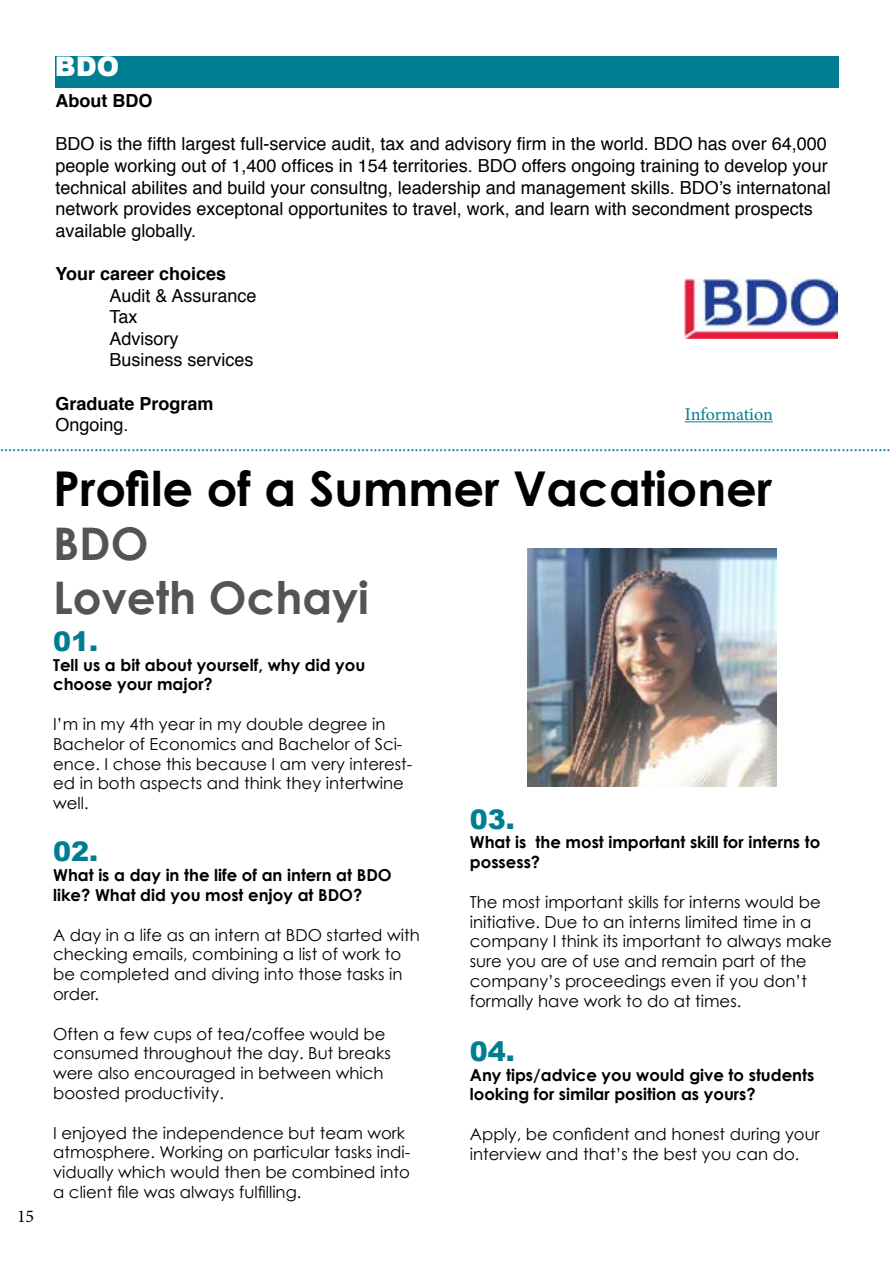
<style>
.page{position:relative;width:893px;height:1263px;background:#fff}
.page>*{position:absolute;margin:0;border:0;box-sizing:border-box;transform-origin:0 0}
.t1{font:700 48px "Century Gothic";color:#000}
.t2{font:700 45px/54px "Century Gothic";color:#555454}
.t3{font:900 27px "Arial";color:#007e91}
.t4{font:900 27px "Arial";color:#fff}
.t5{font:18px/21.6px "Helvetica";color:#000}
.t6{font:18px/31px "Minion Pro";letter-spacing:-.005em;color:#007e91}
.t7{font:700 18px "Helvetica";color:#000}
.t8{font:18px "Minion Pro";color:#000}
.t9{font:16.5px/19.8px "Century Gothic";color:#000}
.t10{font:700 16.5px/19.8px "Century Gothic";color:#000}
</style>
<div class="page">
<img style="left:527px;top:549px;width:249px;height:238px">
<div style="left:55px;top:56px;width:783px;height:32px;background:#007e91"></div>
<hr style="left:685px;top:421px;width:88px;height:1px;background:#007e91">
<img style="left:685px;top:278px;width:152px;height:60px">
<h3 class="t4" style="left:55px;top:46px;width:66px">BDO</h3>
<p class="t7" style="left:56px;top:86px;width:98px">About BDO</p>
<p class="t5" style="left:56px;top:134px;width:777px">BDO is the fifth largest full-service audit, tax and advisory firm in the world. BDO has over 64,000 people working out of 1,400 offices in 154 territories. BDO offers ongoing training to develop your technical abilites and build your consultng, leadership and management skills. BDO’s internatonal network provides exceptonal opportunites to travel, work, and learn with secondment prospects available globally.</p>
<p class="t7" style="left:56px;top:259px;width:172px">Your career choices</p>
<p class="t5" style="left:110px;top:285px;width:149px">Audit &amp; Assurance<br>Tax<br>Advisory<br>Business services</p>
<p class="t7" style="left:56px;top:389px;width:160px">Graduate Program</p>
<p class="t5" style="left:56px;top:415px;width:75px">Ongoing.</p>
<p class="t6" style="left:0;top:399px;width:892px;text-indent:685px">Information .........................................................................................................................................................................................................................</p>
<p class="t8" style="left:17px;top:1204px;width:19px">15</p>
<h1 class="t1" style="left:53px;top:458px;width:721px">Profile of a Summer Vacationer</h1>
<h2 class="t2" style="left:53px;top:516px;width:317px">BDO<br>Loveth Ochayi</h2>
<h3 class="t3" style="left:53px;top:622px;width:47px">01.</h3>
<p class="t10" style="left:53px;top:654px;width:314px">Tell us a bit about yourself, why did you choose your major?</p>
<p class="t9" style="left:53px;top:714px;width:361px">I’m in my 4th year in my double degree in Bachelor of Economics and Bachelor of Sci&shy;ence. I chose this because I am very interest&shy;ed in both aspects and think they intertwine well.</p>
<h3 class="t3" style="left:53px;top:832px;width:47px">02.</h3>
<p class="t10" style="left:53px;top:865px;width:340px">What is a day in the life of an intern at BDO like? What did you most enjoy at BDO?</p>
<p class="t9" style="left:53px;top:924px;width:368px">A day in a life as an intern at BDO started with checking emails, combining a list of work to be completed and diving into those tasks in order.</p>
<p class="t9" style="left:53px;top:1023px;width:339px">Often a few cups of tea/coffee would be consumed throughout the day. But breaks were also encouraged in between which boosted productivity.</p>
<p class="t9" style="left:53px;top:1122px;width:359px">I enjoyed the independence but team work atmosphere. Working on particular tasks indi&shy;vidually which would then be combined into a client file was always fulfilling.</p>
<h3 class="t3" style="left:470px;top:799px;width:47px">03.</h3>
<p class="t10" style="left:470px;top:832px;width:352px">What is the most important skill for interns to possess?</p>
<p class="t9" style="left:470px;top:892px;width:363px">The most important skills for interns would be initiative. Due to an interns limited time in a company I think its important to always make sure you are of use and remain part of the company’s proceedings even if you don’t formally have work to do at times.</p>
<h3 class="t3" style="left:470px;top:1031px;width:47px">04.</h3>
<p class="t10" style="left:470px;top:1064px;width:346px">Any tips/advice you would give to students looking for similar position as yours?</p>
<p class="t9" style="left:470px;top:1124px;width:351px">Apply, be confident and honest during your interview and that’s the best you can do.</p>
</div>
